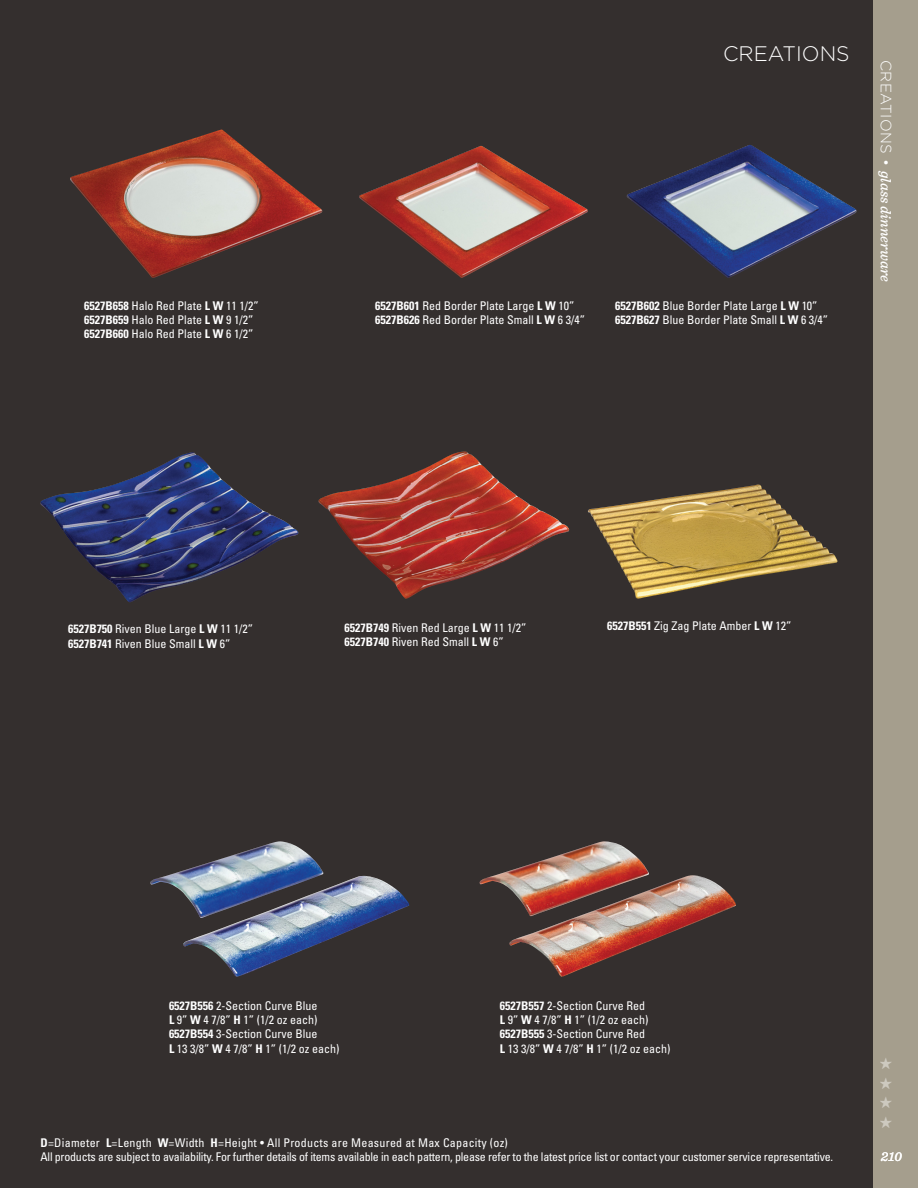
<style>
.page{position:relative;width:918px;height:1188px;background:#342f2e}
.page>*{position:absolute;margin:0;border:0;box-sizing:border-box;transform-origin:0 0}
.t1{font:300 21px "Gotham";color:#fff}
.t2{font:16.5px/19.5px "Zapf Dingbats ITC";color:#fff;text-align:justify}
.t3{font:italic 500 15px "Sentinel";color:#fff}
.t4{font:italic 500 13.5px "Sentinel";color:#fff}
.t5{font:condensed 12px/14.2px "Univers LT Std";color:#fff}
.t6{font:condensed 12px/14.2px "Univers LT Std";letter-spacing:-.02em;color:#fff}
.s1{font-weight:700}
.s2{font-family:"Gotham";font-weight:300;font-style:normal}
</style>
<div class="page">
<div style="left:873px;top:0;width:45px;height:1188px;background:#a59e8d"></div>
<img style="left:509px;top:875px;width:227px;height:102px">
<img style="left:479px;top:841px;width:170px;height:75px">
<img style="left:359px;top:146px;width:229px;height:132px">
<img style="left:627px;top:145px;width:230px;height:133px">
<img style="left:150px;top:841px;width:173px;height:52px">
<img style="left:183px;top:876px;width:226px;height:101px">
<img style="left:319px;top:451px;width:250px;height:148px">
<img style="left:40px;top:452px;width:259px;height:150px">
<img style="left:70px;top:130px;width:253px;height:148px">
<img style="left:588px;top:484px;width:250px;height:115px">
<p class="t5" style="left:84px;top:298px;width:176px"><span class="s1">6527B658</span> Halo Red Plate <span class="s1">L W</span> 11 1/2”<br><span class="s1">6527B659</span> Halo Red Plate <span class="s1">L W</span> 9 1/2”<br><span class="s1">6527B660</span> Halo Red Plate <span class="s1">L W</span> 6 1/2”</p>
<h1 class="t1" style="left:723px;top:43px;width:128px">CREATIONS</h1>
<p class="t5" style="left:375px;top:298px;width:211px"><span class="s1">6527B601</span> Red Border Plate Large <span class="s1">L W</span> 10”<br><span class="s1">6527B626</span> Red Border Plate Small <span class="s1">L W</span> 6 3/4”</p>
<p class="t5" style="left:615px;top:298px;width:215px"><span class="s1">6527B602</span> Blue Border Plate Large <span class="s1">L W</span> 10”<br><span class="s1">6527B627</span> Blue Border Plate Small <span class="s1">L W</span> 6 3/4”</p>
<p class="t3" style="left:897px;top:60px;width:223px;rotate:90deg"><span class="s2">CREATIONS •</span> glass dinnerware</p>
<p class="t5" style="left:68px;top:622px;width:187px"><span class="s1">6527B750</span> Riven Blue Large <span class="s1">L W</span> 11 1/2”<br><span class="s1">6527B741</span> Riven Blue Small <span class="s1">L W</span> 6”</p>
<p class="t5" style="left:344px;top:620px;width:183px"><span class="s1">6527B749</span> Riven Red Large <span class="s1">L W</span> 11 1/2”<br><span class="s1">6527B740</span> Riven Red Small <span class="s1">L W</span> 6”</p>
<p class="t5" style="left:607px;top:619px;width:186px"><span class="s1">6527B551</span> Zig Zag Plate Amber <span class="s1">L W</span> 12”</p>
<p class="t5" style="left:169px;top:998px;width:172px"><span class="s1">6527B556</span> 2-Section Curve Blue<br><span class="s1">L</span> 9” <span class="s1">W</span> 4 7/8” <span class="s1">H</span> 1” (1/2 oz each)<br><span class="s1">6527B554</span> 3-Section Curve Blue<br><span class="s1">L</span> 13 3/8” <span class="s1">W</span> 4 7/8” <span class="s1">H</span> 1” (1/2 oz each)</p>
<p class="t5" style="left:500px;top:998px;width:172px"><span class="s1">6527B557</span> 2-Section Curve Red<br><span class="s1">L</span> 9” <span class="s1">W</span> 4 7/8” <span class="s1">H</span> 1” (1/2 oz each)<br><span class="s1">6527B555</span> 3-Section Curve Red<br><span class="s1">L</span> 13 3/8” <span class="s1">W</span> 4 7/8” <span class="s1">H</span> 1” (1/2 oz each)</p>
<p class="t6" style="left:40px;top:1135px;width:794px"><span class="s1">D</span>=Diameter <span class="s1">L</span>=Length <span class="s1">W</span>=Width <span class="s1">H</span>=Height • All Products are Measured at Max Capacity (oz)<br>All products are subject to availability. For further details of items available in each pattern, please refer to the latest price list or contact your customer service representative.</p>
<h2 class="t2" style="left:880px;top:1054px;width:15px">★ ★ ★ ★</h2>
<p class="t4" style="left:881px;top:1146px;width:23px">210</p>
</div>
